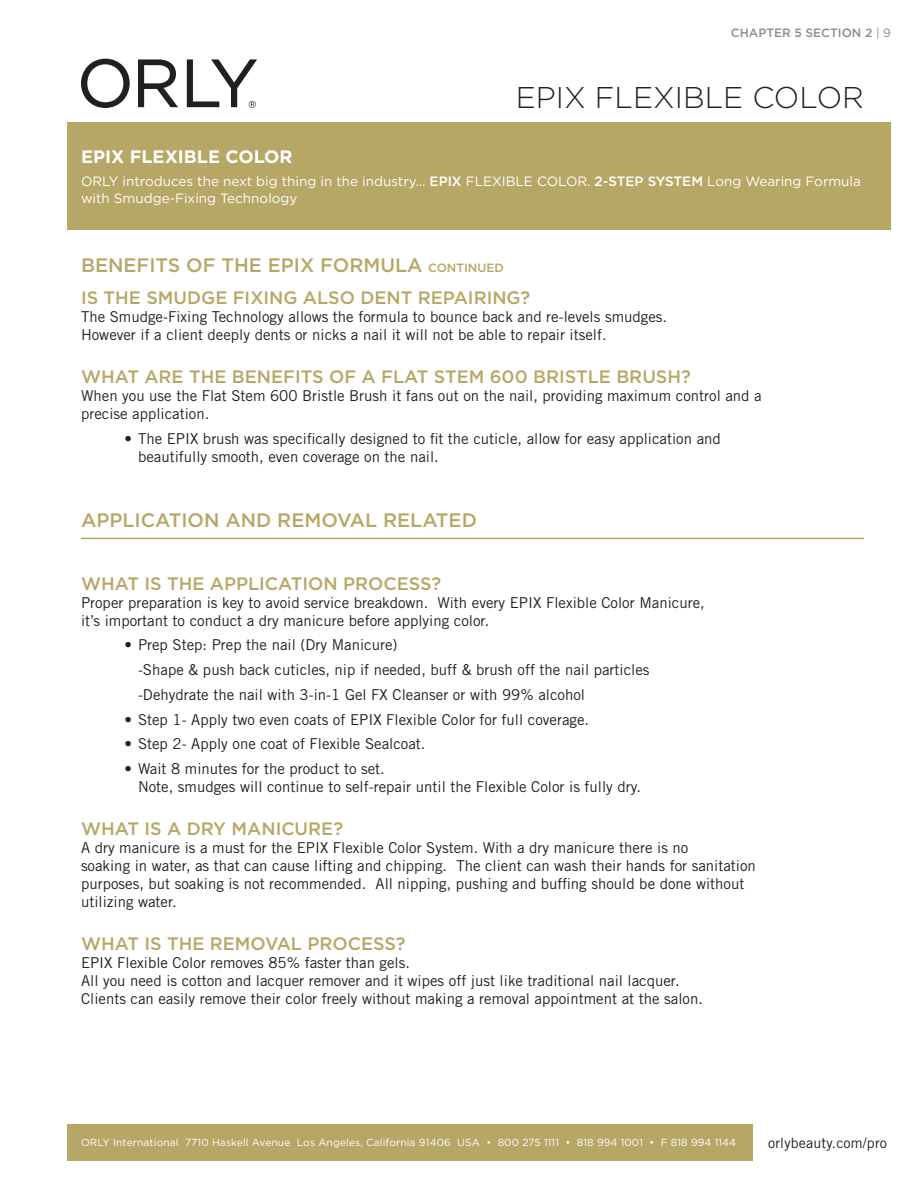
<style>
.page{position:relative;width:918px;height:1188px;background:#fff}
.page>*{position:absolute;margin:0;border:0;box-sizing:border-box;transform-origin:0 0}
.t1{font:300 30px "Gotham";color:#231f20}
.t2{font:500 19.5px "Gotham";color:#b7a766}
.t3{font:500 18px "Gotham";color:#b7a766}
.t4{font:700 18px "Gotham";color:#fff}
.t5{font:15px/18px "Trade Gothic LT Std";color:#231f20}
.t6{font:14.25px "Trade Gothic";letter-spacing:.01em;color:#231f20}
.t7{font:13.5px/16.5px "Gotham";color:#fff}
.t8{font:500 12px "Gotham";color:#8a8c8e}
.t9{font:10.2px "Gotham";letter-spacing:.01em;color:#fff}
.s1{font-weight:400}
.s2{font-weight:500}
.s3{font-size:12px}
</style>
<div class="page">
<div style="left:68px;top:1125px;width:685px;height:36px;background:#b7a766"></div>
<svg style="left:81px;top:59px;width:49px;height:49px"></svg>
<svg style="left:138px;top:59px;width:40px;height:48px"></svg>
<svg style="left:187px;top:59px;width:70px;height:49px"></svg>
<div style="left:68px;top:122px;width:823px;height:108px;background:#b7a766"></div>
<hr style="left:81px;top:538px;width:783px;height:1px;background:#b7a766">
<p class="t8" style="left:731px;top:25px;width:162px">CHAPTER 5 SECTION 2 <span class="s1">| 9</span></p>
<h1 class="t1" style="left:516px;top:78px;width:350px">EPIX FLEXIBLE COLOR</h1>
<p class="t4" style="left:81px;top:145px;width:213px">EPIX FLEXIBLE COLOR</p>
<p class="t7" style="left:81px;top:173px;width:781px">ORLY introduces the next big thing in the industry... <span class="s2">EPIX</span> FLEXIBLE COLOR. <span class="s2">2-STEP SYSTEM</span> Long Wearing Formula with Smudge-Fixing Technology</p>
<h2 class="t2" style="left:81px;top:252px;width:357px">BENEFITS OF THE EPIX FORMULA <span class="s3">CONTINUED</span></h2>
<p class="t3" style="left:81px;top:285px;width:36px">IS THE</p>
<p class="t3" style="left:146px;top:285px;width:27px">SMUD</p>
<p class="t3" style="left:201px;top:285px;width:54px">GE FIXIN</p>
<p class="t3" style="left:283px;top:285px;width:34px">G ALSO</p>
<p class="t3" style="left:361px;top:285px;width:14px">DENT</p>
<p class="t3" style="left:418px;top:285px;width:12px">REPAIRIN</p>
<p class="t3" style="left:507px;top:285px;width:25px">G?</p>
<p class="t5" style="left:81px;top:307px;width:588px">The Smudge-Fixing Technology allows the formula to bounce back and re-levels smudges.<br>However if a client deeply dents or nicks a nail it will not be able to repair itself.</p>
<p class="t3" style="left:81px;top:365px;width:33px">WHAT</p>
<p class="t3" style="left:144px;top:365px;width:14px">ARE</p>
<p class="t3" style="left:189px;top:365px;width:13px">THE</p>
<p class="t3" style="left:232px;top:365px;width:25px">BENEFITS</p>
<p class="t3" style="left:329px;top:365px;width:76px">OF A FLAT</p>
<p class="t3" style="left:434px;top:365px;width:25px">STEM</p>
<p class="t3" style="left:490px;top:365px;width:56px">600 BRISTLE</p>
<p class="t3" style="left:616px;top:365px;width:14px">BRUSH</p>
<p class="t3" style="left:681px;top:365px;width:11px">?</p>
<p class="t5" style="left:81px;top:387px;width:682px">When you use the Flat Stem 600 Bristle Brush it fans out on the nail, providing maximum control and a precise application.</p>
<p class="t5" style="left:138px;top:430px;width:584px;text-indent:-14px">• The EPIX brush was specifically designed to fit the cuticle, allow for easy application and beautifully smooth, even coverage on the nail.</p>
<h2 class="t2" style="left:81px;top:507px;width:397px">APPLICATION AND REMOVAL RELATED</h2>
<p class="t3" style="left:81px;top:572px;width:33px">WHAT</p>
<p class="t3" style="left:144px;top:572px;width:36px">IS THE</p>
<p class="t3" style="left:210px;top:572px;width:13px">APPLICATION</p>
<p class="t3" style="left:343px;top:572px;width:14px">PROCESS</p>
<p class="t3" style="left:432px;top:572px;width:11px">?</p>
<p class="t5" style="left:81px;top:593px;width:625px">Proper preparation is key to avoid service breakdown. With every EPIX Flexible Color Manicure, it’s important to conduct a dry manicure before applying color.</p>
<p class="t5" style="left:138px;top:633px;width:513px;line-height:24.8px;text-indent:-14px">• Prep Step: Prep the nail (Dry Manicure)<br>-Shape &amp; push back cuticles, nip if needed, buff &amp; brush off the nail particles -Dehydrate the nail with 3-in-1 Gel FX Cleanser or with 99% alcohol</p>
<p class="t5" style="left:124px;top:710px;width:466px">• Step 1- Apply two even coats of EPIX Flexible Color for full coverage.</p>
<p class="t5" style="left:124px;top:735px;width:302px">• Step 2- Apply one coat of Flexible Sealcoat.</p>
<p class="t5" style="left:138px;top:760px;width:504px;text-indent:-14px">• Wait 8 minutes for the product to set.<br>Note, smudges will continue to self-repair until the Flexible Color is fully dry.</p>
<p class="t3" style="left:81px;top:817px;width:33px">WHAT</p>
<p class="t3" style="left:144px;top:817px;width:56px">IS ADRY</p>
<p class="t3" style="left:232px;top:817px;width:14px">MANICURE</p>
<p class="t3" style="left:333px;top:817px;width:11px">?</p>
<p class="t5" style="left:81px;top:838px;width:676px">A dry manicure is a must for the EPIX Flexible Color System. With a dry manicure there is no<br>soaking in water, as that can cause lifting and chipping. The client can wash their hands for sanitation purposes, but soaking is not recommended. All nipping, pushing and buffing should be done without utilizing water.</p>
<p class="t3" style="left:81px;top:932px;width:33px">WHAT</p>
<p class="t3" style="left:144px;top:932px;width:36px">IS THE</p>
<p class="t3" style="left:210px;top:932px;width:15px">REMO</p>
<p class="t3" style="left:265px;top:932px;width:56px">VAL PROCESS</p>
<p class="t3" style="left:396px;top:932px;width:11px">?</p>
<p class="t5" style="left:81px;top:953px;width:623px">EPIX Flexible Color removes 85% faster than gels.<br>All you need is cotton and lacquer remover and it wipes off just like traditional nail lacquer.<br>Clients can easily remove their color freely without making a removal appointment at the salon.</p>
<p class="t9" style="left:81px;top:1136px;width:657px">ORLY International 7710 Haskell Avenue Los Angeles, California 91406 USA • 800 275 1111 • 818 994 1001 • F 818 994 1144</p>
<p class="t6" style="left:768px;top:1134px;width:120px">orlybeauty.com/pro</p>
</div>
